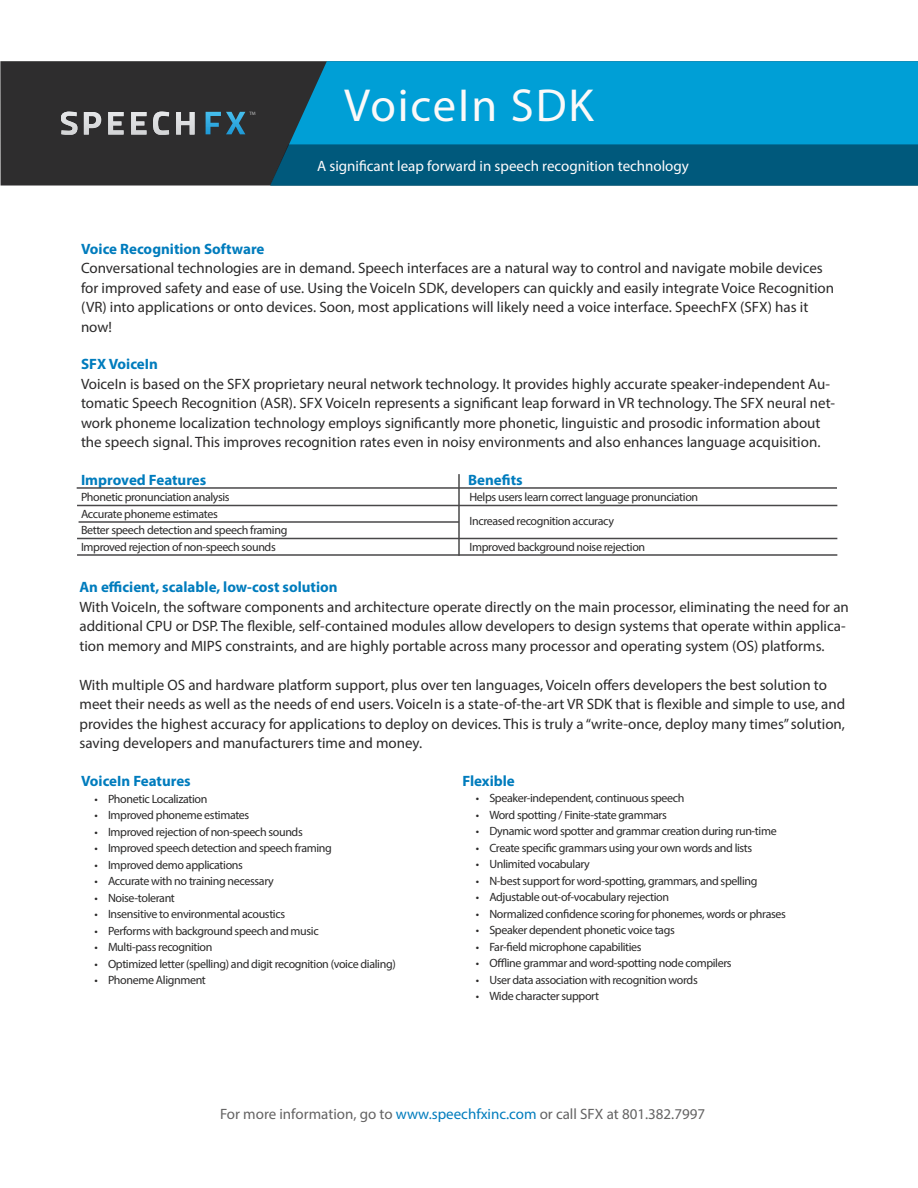
<style>
.page{position:relative;width:918px;height:1188px;background:#fff}
.page>*{position:absolute;margin:0;border:0;box-sizing:border-box;transform-origin:0 0}
.Paragraph{font:46.5px "Myriad Pro";letter-spacing:.04em;color:#fbf9f9}
.Paragraph-2{font:15px/19.5px "Myriad Pro";color:#2a2929}
.t1{font:700 15px "Myriad Pro";color:#007cbd}
.t2{font:15px "Myriad Pro";color:#646363}
.TopBar{font:15px "Myriad Pro";color:#fffcfd}
.List{font:12px "Myriad Pro";letter-spacing:-.03em;color:#2a2929}
.t3{font:4.8px "Myriad Pro";color:#c0c1c2}
.s1{color:#007cbd}
</style>
<div class="page">
<hr style="left:77px;top:487px;width:760px;height:2px;background:#494849">
<hr style="left:77px;top:505px;width:760px;height:1px;background:#494849">
<hr style="left:77px;top:538px;width:760px;height:1px;background:#494849">
<hr style="left:79px;top:521px;width:380px;height:2px;background:#494849">
<hr style="left:77px;top:554px;width:760px;height:2px;background:#494849">
<hr style="left:458px;top:474px;width:2px;height:82px;background:#494849">
<div style="left:0;top:61px;width:918px;height:125px;background:#2e2d2e"></div>
<svg style="left:270px;top:61px;width:648px;height:83px;background:#0298cb"></svg>
<div style="left:270px;top:144px;width:648px;height:42px;background:#00597c"></div>
<svg style="left:61px;top:112px;width:16px;height:23px"></svg>
<svg style="left:84px;top:112px;width:17px;height:23px"></svg>
<svg style="left:108px;top:112px;width:16px;height:23px"></svg>
<svg style="left:131px;top:112px;width:16px;height:23px"></svg>
<svg style="left:153px;top:112px;width:16px;height:23px"></svg>
<svg style="left:176px;top:112px;width:19px;height:23px"></svg>
<svg style="left:206px;top:112px;width:39px;height:22px"></svg>
<p class="t3" style="left:249px;top:110px;width:8px">TM</p>
<p class="Paragraph" style="left:344px;top:76px;width:251px">VoiceIn SDK</p>
<p class="TopBar" style="left:317px;top:157px;width:373px">A significant leap forward in speech recognition technology</p>
<p class="t1" style="left:81px;top:239px;width:185px">Voice Recognition Software</p>
<p class="Paragraph-2" style="left:81px;top:258px;width:755px">Conversational technologies are in demand. Speech interfaces are a natural way to control and navigate mobile devices for improved safety and ease of use. Using the VoiceIn SDK, developers can quickly and easily integrate Voice Recognition (VR) into applications or onto devices. Soon, most applications will likely need a voice interface. SpeechFX (SFX) has it now!</p>
<p class="t1" style="left:81px;top:355px;width:78px">SFX VoiceIn</p>
<p class="Paragraph-2" style="left:81px;top:374px;width:756px">VoiceIn is based on the SFX proprietary neural network technology. It provides highly accurate speaker-independent Au&shy;tomatic Speech Recognition (ASR). SFX VoiceIn represents a significant leap forward in VR technology. The SFX neural net&shy;work phoneme localization technology employs significantly more phonetic, linguistic and prosodic information about the speech signal. This improves recognition rates even in noisy environments and also enhances language acquisition.</p>
<p class="t1" style="left:81px;top:470px;width:127px">Improved Features</p>
<p class="t1" style="left:468px;top:470px;width:56px">Benefits</p>
<p class="List" style="left:81px;top:490px;width:150px">Phonetic pronunciation analysis</p>
<p class="List" style="left:81px;top:506px;width:138px">Accurate phoneme estimates</p>
<p class="List" style="left:81px;top:523px;width:208px">Better speech detection and speech framing</p>
<p class="List" style="left:81px;top:539px;width:196px">Improved rejection of non-speech sounds</p>
<p class="List" style="left:470px;top:490px;width:230px">Helps users learn correct language pronunciation</p>
<p class="List" style="left:470px;top:514px;width:146px">Increased recognition accuracy</p>
<p class="List" style="left:470px;top:540px;width:177px">Improved background noise rejection</p>
<p class="t1" style="left:80px;top:578px;width:260px">An efficient, scalable, low-cost solution</p>
<p class="Paragraph-2" style="left:80px;top:597px;width:771px">With VoiceIn, the software components and architecture operate directly on the main processor, eliminating the need for an additional CPU or DSP. The flexible, self-contained modules allow developers to design systems that operate within applica&shy;tion memory and MIPS constraints, and are highly portable across many processor and operating system (OS) platforms.</p>
<p class="Paragraph-2" style="left:80px;top:675px;width:767px">With multiple OS and hardware platform support, plus over ten languages, VoiceIn offers developers the best solution to meet their needs as well as the needs of end users. VoiceIn is a state-of-the-art VR SDK that is flexible and simple to use, and provides the highest accuracy for applications to deploy on devices. This is truly a “write-once, deploy many times” solution, saving developers and manufacturers time and money.</p>
<p class="t1" style="left:81px;top:771px;width:111px">VoiceIn Features</p>
<p class="List" style="left:94px;top:791px;width:115px">• Phonetic Localization</p>
<p class="List" style="left:94px;top:808px;width:156px">• Improved phoneme estimates</p>
<p class="List" style="left:94px;top:824px;width:210px">• Improved rejection of non-speech sounds</p>
<p class="List" style="left:94px;top:841px;width:239px">• Improved speech detection and speech framing</p>
<p class="List" style="left:94px;top:857px;width:150px">• Improved demo applications</p>
<p class="List" style="left:94px;top:874px;width:181px">• Accurate with no training necessary</p>
<p class="List" style="left:94px;top:890px;width:82px">• Noise-tolerant</p>
<p class="List" style="left:94px;top:907px;width:192px">• Insensitive to environmental acoustics</p>
<p class="List" style="left:94px;top:923px;width:226px">• Performs with background speech and music</p>
<p class="List" style="left:94px;top:940px;width:120px">• Multi-pass recognition</p>
<p class="List" style="left:94px;top:956px;width:303px">• Optimized letter (spelling) and digit recognition (voice dialing)</p>
<p class="List" style="left:94px;top:973px;width:113px">• Phoneme Alignment</p>
<p class="t1" style="left:462px;top:771px;width:54px">Flexible</p>
<p class="List" style="left:476px;top:791px;width:210px">• Speaker-independent, continuous speech</p>
<p class="List" style="left:476px;top:807px;width:192px">• Word spotting / Finite-state grammars</p>
<p class="List" style="left:476px;top:824px;width:302px">• Dynamic word spotter and grammar creation during run-time</p>
<p class="List" style="left:476px;top:840px;width:278px">• Create specific grammars using your own words and lists</p>
<p class="List" style="left:476px;top:857px;width:116px">• Unlimited vocabulary</p>
<p class="List" style="left:476px;top:873px;width:283px">• N-best support for word-spotting, grammars, and spelling</p>
<p class="List" style="left:476px;top:890px;width:195px">• Adjustable out-of-vocabulary rejection</p>
<p class="List" style="left:476px;top:906px;width:312px">• Normalized confidence scoring for phonemes, words or phrases</p>
<p class="List" style="left:476px;top:923px;width:200px">• Speaker dependent phonetic voice tags</p>
<p class="List" style="left:476px;top:939px;width:167px">• Far-field microphone capabilities</p>
<p class="List" style="left:476px;top:956px;width:257px">• Offline grammar and word-spotting node compilers</p>
<p class="List" style="left:476px;top:972px;width:223px">• User data association with recognition words</p>
<p class="List" style="left:476px;top:989px;width:125px">• Wide character support</p>
<p class="t2" style="left:220px;top:1105px;width:487px">For more information, go to <span class="s1">www.speechfxinc.com</span> or call SFX at 801.382.7997</p>
</div>
